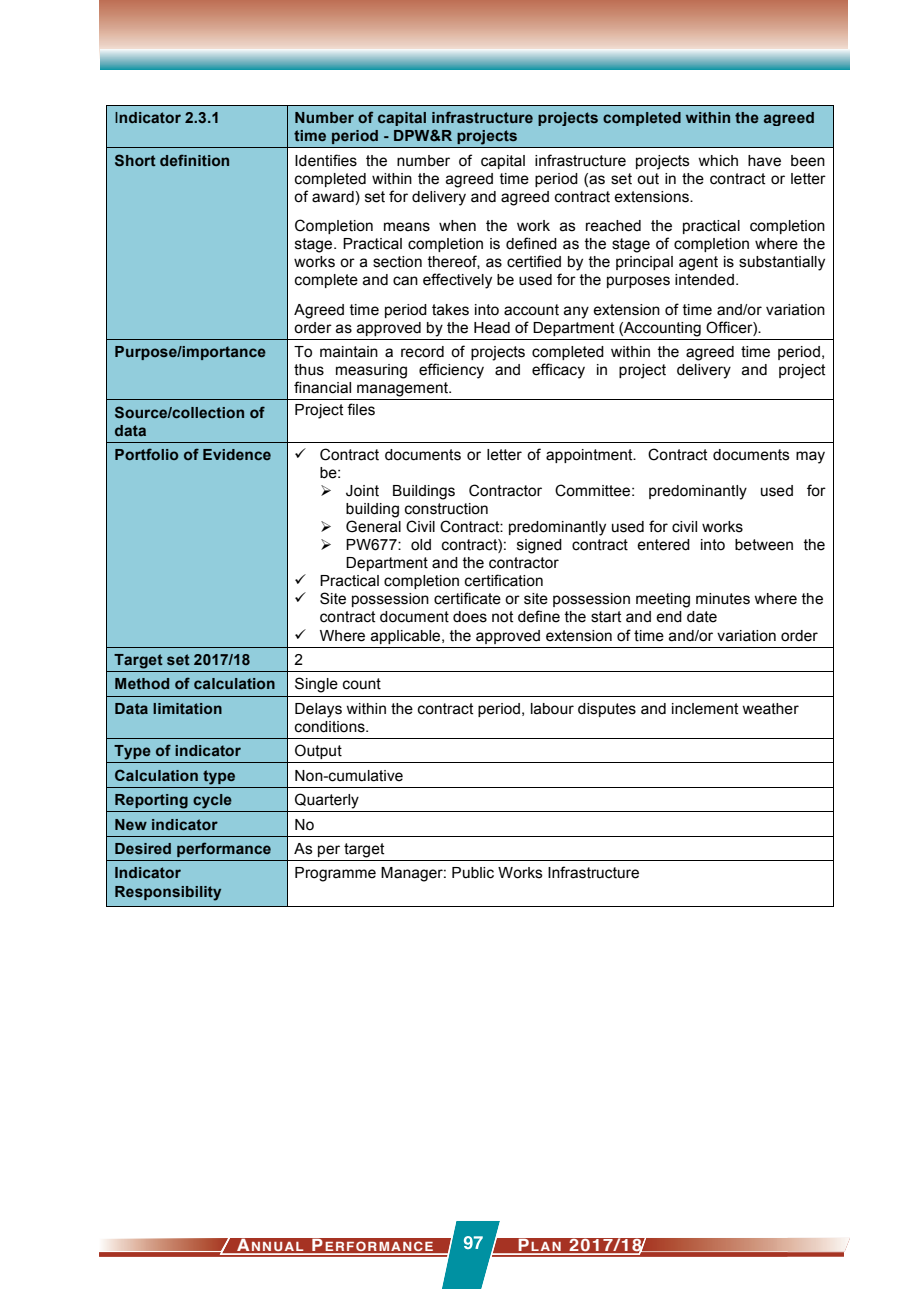
<style>
.page{position:relative;width:919px;height:1289px;background:#fff}
.page>*{position:absolute;margin:0;border:0;box-sizing:border-box;transform-origin:0 0}
.t1{font:700 17.1px "Helvetica";letter-spacing:.075em;color:#fff;scale:1.05 1}
.t2{font:15.45px/18.1px "Arial MT+OLNFMD";letter-spacing:.01em;color:#000;text-align:justify}
.t3{font:15.45px/18.1px "Arial Bold MT+XUEOVG";letter-spacing:.01em;color:#000}
.t4{font:700 12.9px "Helvetica";letter-spacing:.1em;color:#fff;scale:1.05 1}
.s1{font-family:"Arial MT+OLNFMD"}
.s2{font-size:17.1px}
.s3{font-size:12.9px}
</style>
<div class="page">
<svg style="left:455px;top:1221px;width:395px;height:36px"></svg>
<svg style="left:99px;top:0;width:748px;height:58px;background:#d5a38f"></svg>
<svg style="left:101px;top:50px;width:748px;height:19px;background:#8bc1cb"></svg>
<img style="left:99px;top:1227px;width:688px;height:30px">
<img style="left:500px;top:1252px;width:287px;height:4px">
<img style="left:99px;top:1252px;width:340px;height:4px">
<img style="left:500px;top:1236px;width:147px;height:18px">
<img style="left:219px;top:1236px;width:220px;height:18px">
<img style="left:439px;top:1227px;width:61px;height:61px">
<img style="left:463px;top:1235px;width:19px;height:14px">
<img style="left:641px;top:1237px;width:146px;height:14px">
<img style="left:99px;top:1238px;width:129px;height:12px">
<div style="left:107px;top:105px;width:180px;height:42px;background:#92cddc"></div>
<div style="left:287px;top:105px;width:545px;height:42px;background:#92cddc"></div>
<div style="left:294px;top:126px;width:531px;height:22px;background:#92cddc"></div>
<hr style="left:107px;top:105px;width:180px;height:1px;background:#000">
<hr style="left:287px;top:105px;width:545px;height:1px;background:#000">
<hr style="left:106px;top:105px;width:1px;height:43px;background:#000">
<hr style="left:287px;top:105px;width:1px;height:43px;background:#000">
<hr style="left:832px;top:105px;width:1px;height:43px;background:#000">
<div style="left:107px;top:148px;width:180px;height:191px;background:#92cddc"></div>
<hr style="left:107px;top:148px;width:180px;height:1px;background:#000">
<hr style="left:287px;top:148px;width:545px;height:1px;background:#000">
<hr style="left:106px;top:148px;width:1px;height:191px;background:#000">
<hr style="left:287px;top:148px;width:1px;height:191px;background:#000">
<hr style="left:832px;top:148px;width:1px;height:191px;background:#000">
<div style="left:107px;top:339px;width:180px;height:60px;background:#92cddc"></div>
<hr style="left:107px;top:339px;width:180px;height:1px;background:#000">
<hr style="left:287px;top:339px;width:545px;height:1px;background:#000">
<hr style="left:106px;top:339px;width:1px;height:60px;background:#000">
<hr style="left:287px;top:339px;width:1px;height:60px;background:#000">
<hr style="left:832px;top:339px;width:1px;height:60px;background:#000">
<div style="left:107px;top:400px;width:180px;height:42px;background:#92cddc"></div>
<hr style="left:107px;top:399px;width:180px;height:1px;background:#000">
<hr style="left:287px;top:399px;width:545px;height:1px;background:#000">
<hr style="left:106px;top:400px;width:1px;height:42px;background:#000">
<hr style="left:287px;top:400px;width:1px;height:42px;background:#000">
<hr style="left:832px;top:400px;width:1px;height:42px;background:#000">
<div style="left:107px;top:442px;width:180px;height:204px;background:#92cddc"></div>
<hr style="left:107px;top:442px;width:180px;height:1px;background:#000">
<hr style="left:287px;top:442px;width:545px;height:1px;background:#000">
<hr style="left:106px;top:442px;width:1px;height:205px;background:#000">
<hr style="left:287px;top:442px;width:1px;height:205px;background:#000">
<hr style="left:832px;top:442px;width:1px;height:205px;background:#000">
<div style="left:107px;top:647px;width:180px;height:24px;background:#92cddc"></div>
<hr style="left:107px;top:647px;width:180px;height:1px;background:#000">
<hr style="left:287px;top:647px;width:545px;height:1px;background:#000">
<div style="left:107px;top:671px;width:180px;height:24px;background:#92cddc"></div>
<hr style="left:107px;top:671px;width:180px;height:1px;background:#000">
<hr style="left:287px;top:671px;width:545px;height:1px;background:#000">
<div style="left:107px;top:696px;width:180px;height:42px;background:#92cddc"></div>
<svg style="left:106px;top:647px;width:1px;height:49px"></svg>
<hr style="left:107px;top:695px;width:180px;height:1px;background:#000">
<svg style="left:287px;top:648px;width:1px;height:47px"></svg>
<hr style="left:287px;top:695px;width:545px;height:1px;background:#000">
<hr style="left:106px;top:696px;width:1px;height:42px;background:#000">
<hr style="left:287px;top:696px;width:1px;height:42px;background:#000">
<hr style="left:832px;top:696px;width:1px;height:42px;background:#000">
<div style="left:107px;top:739px;width:180px;height:23px;background:#92cddc"></div>
<hr style="left:107px;top:738px;width:180px;height:1px;background:#000">
<hr style="left:287px;top:738px;width:545px;height:1px;background:#000">
<div style="left:107px;top:763px;width:180px;height:23px;background:#92cddc"></div>
<div style="left:115px;top:763px;width:164px;height:24px;background:#92cddc"></div>
<hr style="left:107px;top:762px;width:180px;height:1px;background:#000">
<hr style="left:287px;top:762px;width:545px;height:1px;background:#000">
<div style="left:107px;top:787px;width:180px;height:24px;background:#92cddc"></div>
<hr style="left:107px;top:787px;width:180px;height:1px;background:#000">
<hr style="left:287px;top:787px;width:545px;height:1px;background:#000">
<div style="left:107px;top:812px;width:180px;height:23px;background:#92cddc"></div>
<div style="left:115px;top:812px;width:164px;height:24px;background:#92cddc"></div>
<hr style="left:107px;top:811px;width:180px;height:1px;background:#000">
<hr style="left:287px;top:811px;width:545px;height:1px;background:#000">
<div style="left:107px;top:836px;width:180px;height:24px;background:#92cddc"></div>
<hr style="left:107px;top:836px;width:180px;height:1px;background:#000">
<hr style="left:287px;top:836px;width:545px;height:1px;background:#000">
<div style="left:107px;top:861px;width:180px;height:44px;background:#92cddc"></div>
<svg style="left:106px;top:738px;width:1px;height:123px"></svg>
<hr style="left:107px;top:860px;width:180px;height:1px;background:#000">
<svg style="left:287px;top:739px;width:1px;height:121px"></svg>
<hr style="left:287px;top:860px;width:545px;height:1px;background:#000">
<hr style="left:106px;top:861px;width:1px;height:44px;background:#000">
<hr style="left:107px;top:905px;width:180px;height:1px;background:#000">
<hr style="left:287px;top:861px;width:1px;height:44px;background:#000">
<hr style="left:287px;top:905px;width:545px;height:1px;background:#000">
<hr style="left:832px;top:861px;width:1px;height:44px;background:#000">
<p class="t3" style="left:115px;top:108px;width:107px"><span class="s1">I</span>ndicator 2.3.1</p>
<p class="t3" style="left:294px;top:108px;width:521px">Number of capital infrastructure projects completed within the agreed time period - DPW&amp;R projects</p>
<p class="t3" style="left:115px;top:151px;width:117px">Short definition</p>
<p class="t2" style="left:294px;top:151px;width:532px">Identifies the number of capital infrastructure projects which have been completed within the agreed time period (as set out in the contract or letter of award) set for delivery and agreed contract extensions.</p>
<p class="t2" style="left:294px;top:216px;width:532px">Completion means when the work as reached the practical completion stage. Practical completion is defined as the stage of completion where the works or a section thereof, as certified by the principal agent is substantially complete and can effectively be used for the purposes intended.</p>
<p class="t2" style="left:294px;top:300px;width:532px">Agreed time period takes into account any extension of time and/or variation order as approved by the Head of Department (Accounting Officer).</p>
<p class="t3" style="left:115px;top:342px;width:153px">Purpose/importance</p>
<p class="t2" style="left:294px;top:342px;width:532px">To maintain a record of projects completed within the agreed time period, thus measuring efficiency and efficacy in project delivery and project financial management.</p>
<p class="t3" style="left:115px;top:403px;width:151px">Source/collection of data</p>
<p class="t2" style="left:294px;top:400px;width:82px">Project files</p>
<p class="t3" style="left:115px;top:445px;width:158px">Portfolio of Evidence</p>
<p class="t2" style="left:320px;top:446px;width:507px">Contract documents or letter of appointment. Contract documents may be:</p>
<p class="t2" style="left:346px;top:481px;width:481px">Joint Buildings Contractor Committee: predominantly used for</p>
<p class="t2" style="left:346px;top:499px;width:144px">building construction</p>
<p class="t2" style="left:346px;top:518px;width:399px">General Civil Contract: predominantly used for civil works</p>
<p class="t2" style="left:346px;top:535px;width:481px">PW677: old contract): signed contract entered into between the</p>
<p class="t2" style="left:346px;top:553px;width:214px">Department and the contractor</p>
<p class="t2" style="left:320px;top:572px;width:225px">Practical completion certification</p>
<p class="t2" style="left:320px;top:589px;width:505px">Site possession certificate or site possession meeting minutes where the</p>
<p class="t2" style="left:320px;top:607px;width:399px">contract document does not define the start and end date</p>
<p class="t2" style="left:320px;top:626px;width:499px">Where applicable, the approved extension of time and/or variation order</p>
<p class="t3" style="left:115px;top:650px;width:137px">Target set 2017/18</p>
<p class="t2" style="left:294px;top:650px;width:10px">2</p>
<p class="t3" style="left:115px;top:671px;width:268px;line-height:24.6px">Method of calculation <span class="s1">Single count<br></span>Data limitation</p>
<p class="t2" style="left:294px;top:699px;width:505px">Delays within the contract period, labour disputes and inclement weather conditions.</p>
<p class="t3" style="left:115px;top:742px;width:128px">Type of indicator</p>
<p class="t2" style="left:294px;top:742px;width:48px">Output</p>
<p class="t3" style="left:115px;top:766px;width:122px">Calculation type</p>
<p class="t2" style="left:294px;top:766px;width:110px">Non-cumulative</p>
<p class="t3" style="left:115px;top:790px;width:119px">Reporting cycle</p>
<p class="t2" style="left:294px;top:790px;width:66px">Quarterly</p>
<p class="t3" style="left:115px;top:815px;width:104px">New indicator</p>
<p class="t2" style="left:294px;top:815px;width:21px">No</p>
<p class="t3" style="left:115px;top:839px;width:158px">Desired performance</p>
<p class="t2" style="left:294px;top:839px;width:91px">As per target</p>
<p class="t3" style="left:115px;top:864px;width:108px">Indicator<br>Responsibility</p>
<p class="t2" style="left:294px;top:864px;width:346px">Programme Manager: Public Works Infrastructure</p>
<p class="t4" style="left:237px;top:1240px;width:189px"><span class="s2">A</span>NNUAL <span class="s2">P</span>ERFORMANCE</p>
<p class="t1" style="left:517px;top:1237px;width:120px">P<span class="s3">LAN</span> 2017/18</p>
</div>
